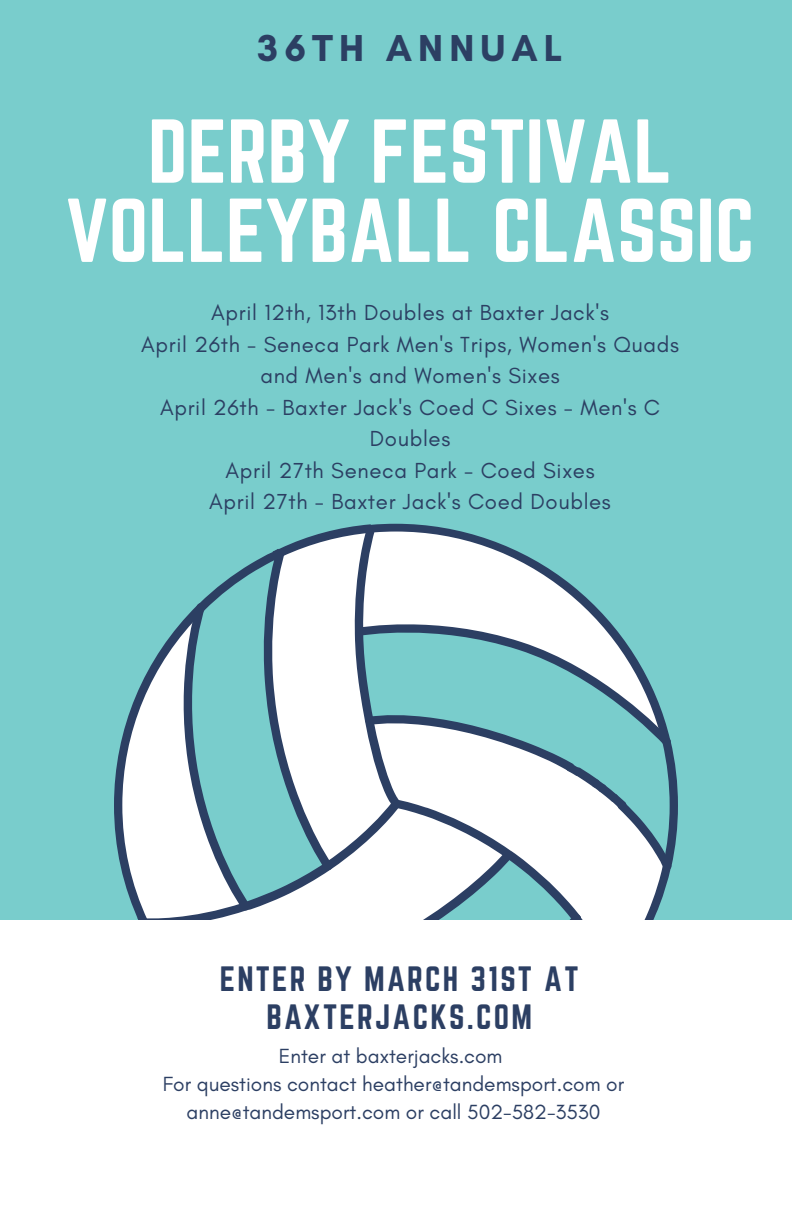
<style>
.page{position:relative;width:792px;height:1224px;background:#79cdcc}
.page>*{position:absolute;margin:0;border:0;box-sizing:border-box;transform-origin:0 0}
.t1{font:79.2px/79.2px "Norwester";color:#fff;text-align:center}
.t2{font:700 38.2px "Glacial Indifference";letter-spacing:.16em;color:#2c3f63}
.t3{font:30.8px/38px "Norwester";letter-spacing:.07em;color:#2c3f63;text-align:center}
.t4{font:22.2px/31.6px "Glacial Indifference";letter-spacing:.03em;color:#2c3f63;text-align:center}
.t5{font:20.8px/28px "Glacial Indifference";color:#2c3f63;text-align:center}
</style>
<div class="page">
<svg style="left:114px;top:693px;width:23px;height:224px"></svg>
<svg style="left:279px;top:524px;width:233px;height:25px"></svg>
<svg style="left:137px;top:549px;width:541px;height:371px"></svg>
<div style="left:0;top:920px;width:792px;height:304px;background:#fff"></div>
<h3 class="t2" style="left:258px;top:25px;width:306px">36TH ANNUAL</h3>
<p class="t1" style="left:66px;top:111px;width:690px">DERBY FESTIVAL<br>VOLLEYBALL CLASSIC</p>
<p class="t4" style="left:141px;top:297px;width:539px">April 12th, 13th Doubles at Baxter Jack's<br>April 26th - Seneca Park Men's Trips, Women's Quads and Men's and Women's Sixes<br>April 26th - Baxter Jack's Coed C Sixes - Men's C Doubles<br>April 27th Seneca Park - Coed Sixes<br>April 27th - Baxter Jack's Coed Doubles</p>
<h2 class="t3" style="left:220px;top:960px;width:360px">ENTER BY MARCH 31ST AT<br>BAXTERJACKS.COM</h2>
<h1 class="t5" style="left:279px;top:1041px;width:225px">Enter at baxterjacks.com</h1>
<h4 class="t5" style="left:163px;top:1069px;width:463px">For questions contact heather@tandemsport.com or anne@tandemsport.com or call 502-582-3530</h4>
</div>
